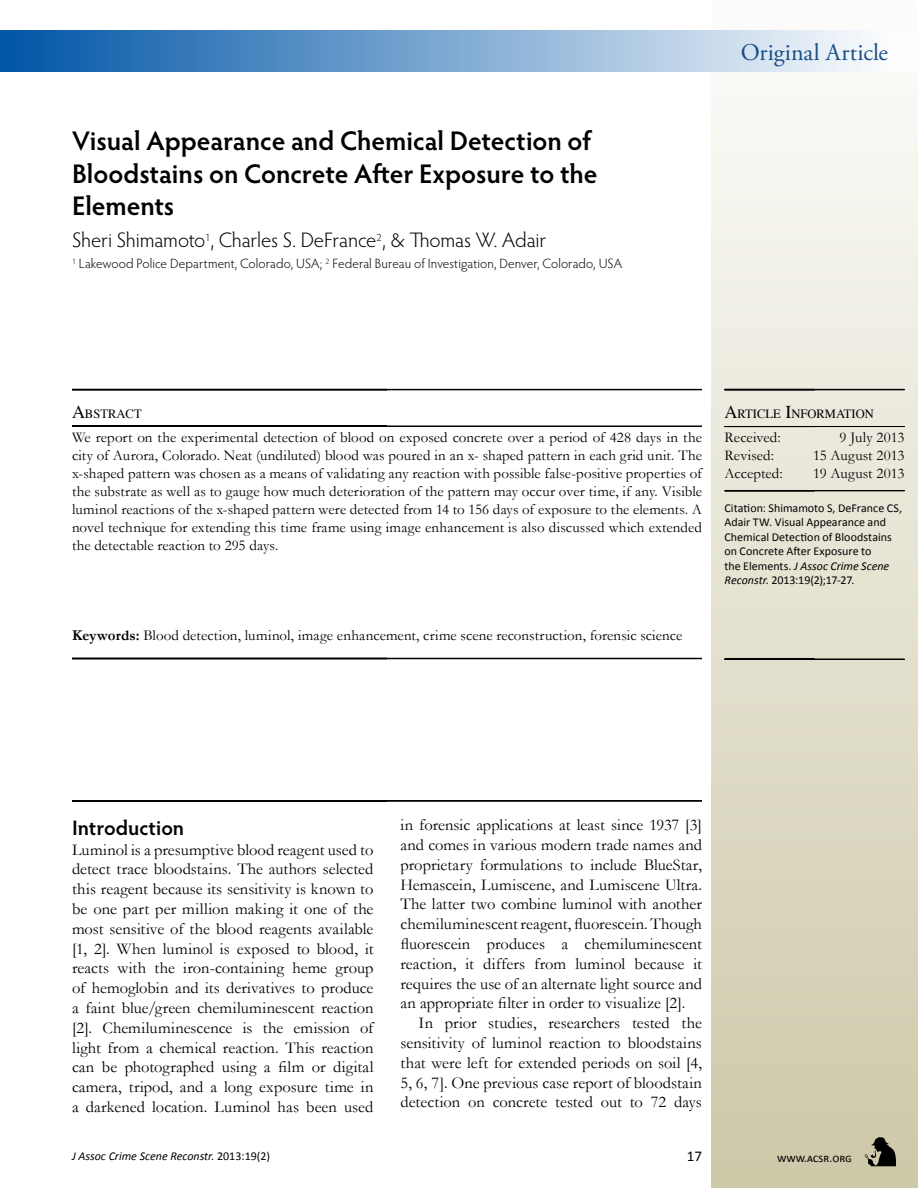
<style>
.page{position:relative;width:918px;height:1188px;background:#fff}
.page>*{position:absolute;margin:0;border:0;box-sizing:border-box;transform-origin:0 0}
.t1{font:600 27px/32.4px "Hypatia Sans Pro";letter-spacing:-.005em;color:#000}
.t2{font:24px "Adobe Garamond Pro";letter-spacing:.005em;color:#184d88}
.t3{font:300 21px "Hypatia Sans Pro";letter-spacing:-.005em;color:#000}
.t4{font:600 21px "Hypatia Sans Pro";color:#000}
.t5{font:16.5px/19.8px "Garamond";letter-spacing:.005em;color:#000;text-align:justify}
.t6{font:15px/18px "Garamond";letter-spacing:.005em;color:#000;text-align:justify}
.t7{font:15px "Calibri";color:#000}
.t8{font:300 13.5px "Hypatia Sans Pro";letter-spacing:.005em;color:#000}
.t9{font:12.6px "Times";color:#000}
.t10{font:12px/14.4px "Calibri";color:#000}
.t11{font:italic 12px "Calibri";color:#000}
.s1{font-size:18px}
.s2{font-weight:700}
.s3{font-style:italic}
.s4{font-style:normal}
</style>
<div class="page">
<div style="left:711px;top:0;width:207px;height:1188px;background:linear-gradient(to bottom,#fcfcfb,#cdc8a8)"></div>
<svg style="left:865px;top:1137px;width:31px;height:29px"></svg>
<div style="left:0;top:31px;width:918px;height:41px;background:linear-gradient(to right,#0055a6,#fff)"></div>
<hr style="left:72px;top:800px;width:630px;height:2px;background:#000">
<hr style="left:72px;top:658px;width:630px;height:1px;background:#000">
<hr style="left:72px;top:389px;width:630px;height:1px;background:#000">
<hr style="left:72px;top:426px;width:630px;height:1px;background:#000">
<hr style="left:724px;top:490px;width:180px;height:1px;background:#000">
<hr style="left:725px;top:389px;width:180px;height:1px;background:#000">
<hr style="left:724px;top:658px;width:180px;height:2px;background:#000">
<hr style="left:724px;top:426px;width:180px;height:1px;background:#000">
<h1 class="t1" style="left:72px;top:124px;width:527px">Visual Appearance and Chemical Detection of<br>Bloodstains on Concrete After Exposure to the<br>Elements</h1>
<p class="t3" style="left:72px;top:226px;width:476px">Sheri Shimamoto<sup>1</sup>, Charles S. DeFrance<sup>2</sup>, &amp; Thomas W. Adair</p>
<p class="t8" style="left:72px;top:255px;width:552px"><sup>1</sup> Lakewood Police Department, Colorado, USA; <sup>2</sup> Federal Bureau of Investigation, Denver, Colorado, USA</p>
<h2 class="t2" style="left:741px;top:38px;width:149px">Original Article</h2>
<p class="t9" style="left:72px;top:402px;width:71px"><span class="s1">A</span>BSTRACT</p>
<p class="t6" style="left:72px;top:429px;width:632px">We report on the experimental detection of blood on exposed concrete over a period of 428 days in the city of Aurora, Colorado. Neat (undiluted) blood was poured in an x- shaped pattern in each grid unit. The x-shaped pattern was chosen as a means of validating any reaction with possible false-positive properties of the substrate as well as to gauge how much deterioration of the pattern may occur over time, if any. Visible luminol reactions of the x-shaped pattern were detected from 14 to 156 days of exposure to the elements. A novel technique for extending this time frame using image enhancement is also discussed which extended the detectable reaction to 295 days.</p>
<p class="t6" style="left:72px;top:627px;width:612px"><span class="s2">Keywords:</span> Blood detection, luminol, image enhancement, crime scene reconstruction, forensic science</p>
<p class="t9" style="left:724px;top:402px;width:151px"><span class="s1">A</span>RTICLE <span class="s1">I</span>NFORMATION</p>
<p class="t6" style="left:813px;top:428px;width:93px;text-indent:27px">9 July 2013<br>15 August 2013<br>19 August 2013</p>
<p class="t10" style="left:724px;top:500px;width:179px">Citation: Shimamoto S, DeFrance CS,<br>Adair TW. Visual Appearance and<br>Chemical Detection of Bloodstains on Concrete After Exposure to<br>the Elements. <span class="s3">J Assoc Crime Scene<br>Reconstr</span>. 2013:19(2);17-27.</p>
<p class="t6" style="left:725px;top:428px;width:60px;text-align:left">Received:<br>Revised:<br>Accepted:</p>
<p class="t4" style="left:72px;top:813px;width:114px">Introduction</p>
<p class="t5" style="left:72px;top:839px;width:303px">Luminol is a presumptive blood reagent used to detect trace bloodstains. The authors selected this reagent because its sensitivity is known to be one part per million making it one of the most sensitive of the blood reagents available [1, 2]. When luminol is exposed to blood, it reacts with the iron-containing heme group of hemoglobin and its derivatives to produce a faint blue/green chemiluminescent reaction [2]. Chemiluminescence is the emission of light from a chemical reaction. This reaction can be photographed using a film or digital camera, tripod, and a long exposure time in a darkened location. Luminol has been used</p>
<p class="t5" style="left:400px;top:815px;width:303px">in forensic applications at least since 1937 [3] and comes in various modern trade names and proprietary formulations to include BlueStar, Hemascein, Lumiscene, and Lumiscene Ultra.<br>The latter two combine luminol with another chemiluminescent reagent, fluorescein. Though fluorescein produces a chemiluminescent reaction, it differs from luminol because it requires the use of an alternate light source and an appropriate filter in order to visualize [2].</p>
<p class="t5" style="left:400px;top:1013px;width:303px;text-indent:18px">In prior studies, researchers tested the sensitivity of luminol reaction to bloodstains that were left for extended periods on soil [4, 5, 6, 7]. One previous case report of bloodstain detection on concrete tested out to 72 days</p>
<p class="t11" style="left:72px;top:1148px;width:200px">J Assoc Crime Scene Reconstr. <span class="s4">2013:19(2)</span></p>
<p class="t7" style="left:687px;top:1147px;width:17px">17</p>
<p class="t10" style="left:777px;top:1150px;width:76px">www.acsr.org</p>
</div>
